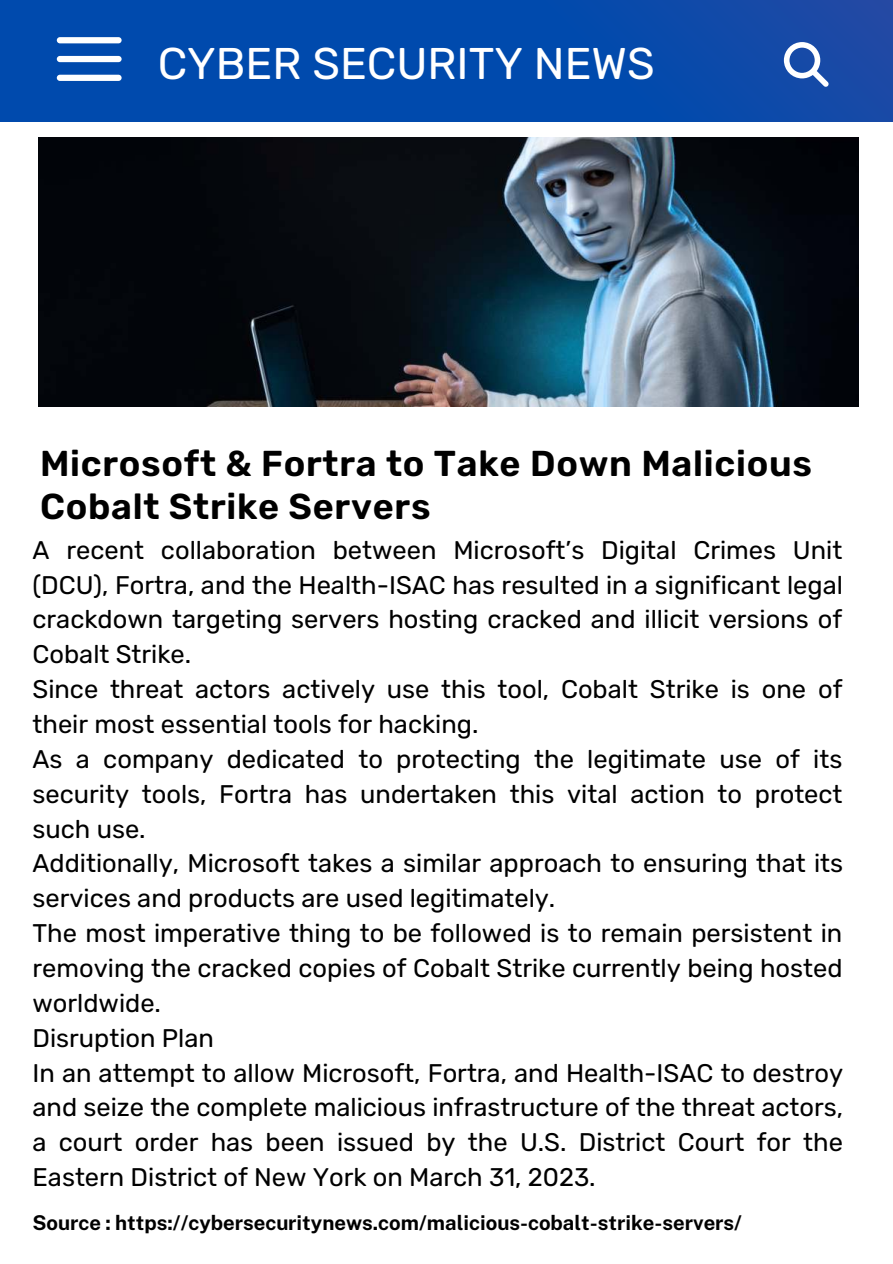
<style>
.page{position:relative;width:893px;height:1264px;background:#fff}
.page>*{position:absolute;margin:0;border:0;box-sizing:border-box;transform-origin:0 0}
.t1{font:44.4px "Rubik";color:#fff}
.t2{font:600 36px/42.8px "Rubik";letter-spacing:.02em;color:#000}
.t3{font:25.5px/34.8px "Rubik";color:#000}
.t4{font:700 20.4px "Public Sans";color:#000}
</style>
<div class="page">
<img style="left:39px;top:138px;width:819px;height:268px">
<div style="left:0;top:0;width:892px;height:121px;background:linear-gradient(to right,#004baf,#114aa8)"></div>
<div style="left:57px;top:37px;width:65px;height:6px;background:#fff;border-radius:3px"></div>
<div style="left:57px;top:56px;width:65px;height:6px;background:#fff;border-radius:3px"></div>
<div style="left:57px;top:75px;width:65px;height:6px;background:#fff;border-radius:3px"></div>
<svg style="left:783px;top:42px;width:45px;height:45px"></svg>
<h1 class="t1" style="left:158px;top:39px;width:498px">CYBER SECURITY NEWS</h1>
<h2 class="t2" style="left:40px;top:443px;width:773px">Microsoft &amp; Fortra to Take Down Malicious<br>Cobalt Strike Servers</h2>
<p class="t3" style="left:32px;top:533px;width:812px">A recent collaboration between Microsoft’s Digital Crimes Unit (DCU), Fortra, and the Health-ISAC has resulted in a significant legal crackdown targeting servers hosting cracked and illicit versions of Cobalt Strike.<br>Since threat actors actively use this tool, Cobalt Strike is one of their most essential tools for hacking.<br>As a company dedicated to protecting the legitimate use of its security tools, Fortra has undertaken this vital action to protect such use.<br>Additionally, Microsoft takes a similar approach to ensuring that its services and products are used legitimately.<br>The most imperative thing to be followed is to remain persistent in removing the cracked copies of Cobalt Strike currently being hosted worldwide.<br>Disruption Plan<br>In an attempt to allow Microsoft, Fortra, and Health-ISAC to destroy and seize the complete malicious infrastructure of the threat actors, a court order has been issued by the U.S. District Court for the Eastern District of New York on March 31, 2023.</p>
<p class="t4" style="left:32px;top:1207px;width:711px">Source : https://cybersecuritynews.com/malicious-cobalt-strike-servers/</p>
</div>
